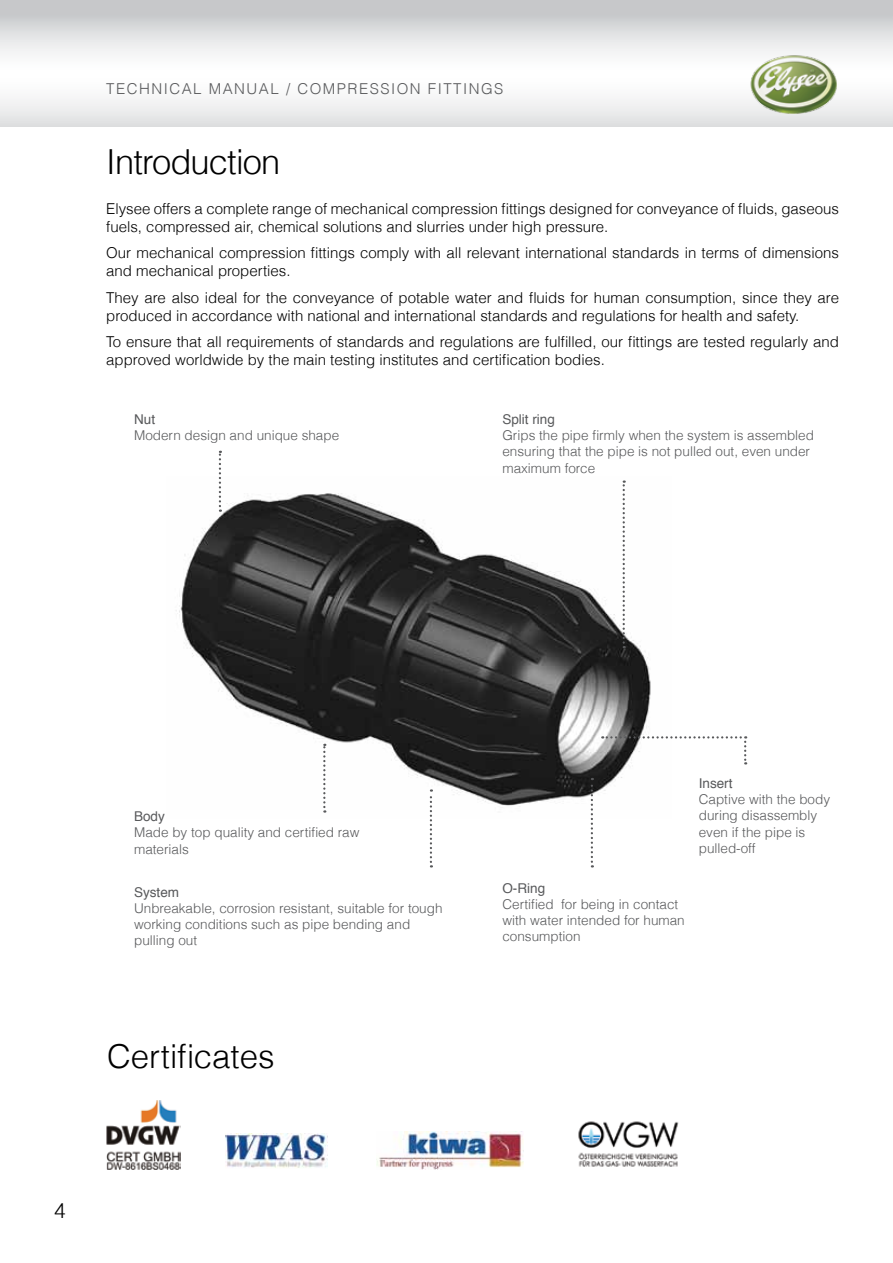
<style>
.page{position:relative;width:893px;height:1263px;background:#fff}
.page>*{position:absolute;margin:0;border:0;box-sizing:border-box;transform-origin:0 0}
.t1{font:300 34.5px "Helvetica";letter-spacing:-.025em;color:#000}
.t2{font:300 33px "Helvetica";color:#000}
.t3{font:300 21px "Helvetica";color:#000}
.t4{font:300 15px/18px "Helvetica";color:#000}
.t5{font:300 15px "Helvetica";letter-spacing:.1em;color:#58595b}
.t6{font:300 13.5px/16.2px "Helvetica";color:#58595b}
.t7{font:13.5px "Helvetica";color:#58595b}
</style>
<div class="page">
<svg style="left:0;top:0;width:892px;height:126px"></svg>
<img style="left:749px;top:53px;width:90px;height:62px">
<svg style="left:892px;top:0;width:1px;height:126px"></svg>
<img style="left:176px;top:477px;width:475px;height:342px">
<svg style="left:219px;top:451px;width:2px;height:61px"></svg>
<svg style="left:323px;top:744px;width:2px;height:69px"></svg>
<svg style="left:430px;top:789px;width:2px;height:78px"></svg>
<svg style="left:591px;top:778px;width:2px;height:89px"></svg>
<svg style="left:623px;top:480px;width:2px;height:168px"></svg>
<svg style="left:602px;top:736px;width:144px;height:28px"></svg>
<img style="left:106px;top:1100px;width:74px;height:69px">
<img style="left:226px;top:1133px;width:102px;height:35px">
<img style="left:578px;top:1121px;width:101px;height:46px">
<img style="left:377px;top:1131px;width:146px;height:38px">
<p class="t5" style="left:106px;top:79px;width:399px">TECHNICAL MANUAL / COMPRESSION FITTINGS</p>
<h1 class="t1" style="left:106px;top:140px;width:175px">Introduction</h1>
<p class="t4" style="left:106px;top:199px;width:734px">Elysee offers a complete range of mechanical compression fittings designed for conveyance of fluids, gaseous fuels, compressed air, chemical solutions and slurries under high pressure.</p>
<p class="t4" style="left:106px;top:244px;width:734px">Our mechanical compression fittings comply with all relevant international standards in terms of dimensions and mechanical properties.</p>
<p class="t4" style="left:106px;top:288px;width:734px">They are also ideal for the conveyance of potable water and fluids for human consumption, since they are produced in accordance with national and international standards and regulations for health and safety.</p>
<p class="t4" style="left:106px;top:333px;width:734px">To ensure that all requirements of standards and regulations are fulfilled, our fittings are tested regularly and approved worldwide by the main testing institutes and certification bodies.</p>
<p class="t7" style="left:134px;top:409px;width:23px">Nut</p>
<p class="t6" style="left:134px;top:427px;width:207px">Modern design and unique shape</p>
<p class="t7" style="left:502px;top:409px;width:54px">Split ring</p>
<p class="t6" style="left:502px;top:427px;width:313px">Grips the pipe firmly when the system is assembled ensuring that the pipe is not pulled out, even under maximum force</p>
<p class="t7" style="left:134px;top:806px;width:32px">Body</p>
<p class="t6" style="left:134px;top:824px;width:227px">Made by top quality and certified raw materials</p>
<p class="t7" style="left:134px;top:882px;width:47px">System</p>
<p class="t6" style="left:134px;top:900px;width:310px">Unbreakable, corrosion resistant, suitable for tough working conditions such as pipe bending and pulling out</p>
<h2 class="t2" style="left:107px;top:1036px;width:169px">Certificates</h2>
<h3 class="t3" style="left:54px;top:1198px;width:13px">4</h3>
<p class="t7" style="left:502px;top:878px;width:44px">O-Ring</p>
<p class="t6" style="left:502px;top:896px;width:184px">Certified for being in contact with water intended for human consumption</p>
<p class="t7" style="left:699px;top:773px;width:35px">Insert</p>
<p class="t6" style="left:699px;top:791px;width:133px">Captive with the body during disassembly even if the pipe is pulled-off</p>
</div>
